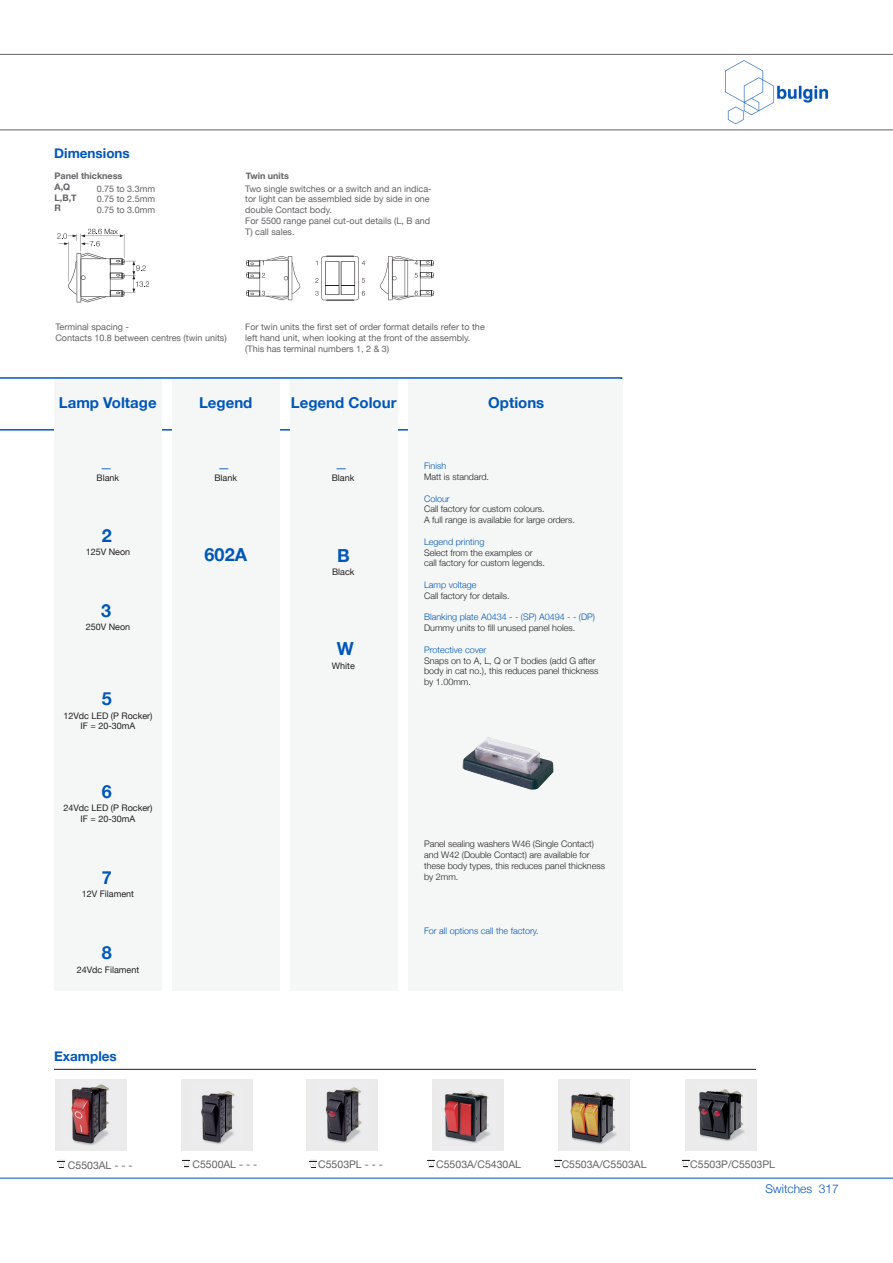
<style>
.page{position:relative;width:893px;height:1263px;background:#fff}
.page>*{position:absolute;margin:0;border:0;box-sizing:border-box;transform-origin:0 0}
.t1{font:700 18px "Helvetica Neue";color:#0057b8}
.t2{font:700 15px "Helvetica Neue";color:#0057b8}
.t3{font:700 13.5px "Helvetica Neue";color:#0057b8}
.t4{font:300 12px "Helvetica Neue";color:#0057b8}
.t5{font:10.5px "Helvetica Neue";color:#636366}
.t6{font:300 9px/10.8px "Helvetica Neue";color:#231f20}
.t7{font:9px/10.8px "Helvetica Neue";color:#636366}
.t8{font:9px "Helvetica Neue";color:#231f20}
.t9{font:300 9px "Helvetica Neue";color:#0057b8}
.t10{font:700 9px "Helvetica Neue";color:#636366}
</style>
<div class="page">
<hr style="left:0;top:1178px;width:893px;height:1px;background:#0057b8">
<img style="left:726px;top:61px;width:101px;height:63px">
<hr style="left:0;top:54px;width:893px;height:1px;background:#636366">
<hr style="left:0;top:129px;width:893px;height:1px;background:#636366">
<svg style="left:0;top:377px;width:622px;height:54px"></svg>
<div style="left:408px;top:379px;width:214px;height:611px;background:#f5f7f7"></div>
<svg style="left:246px;top:256px;width:55px;height:44px"></svg>
<svg style="left:380px;top:256px;width:54px;height:44px"></svg>
<svg style="left:315px;top:256px;width:50px;height:45px"></svg>
<hr style="left:405px;top:260px;width:3px;height:36px;background:#231f20">
<div style="left:55px;top:1079px;width:72px;height:71px;background:#ebebec"></div>
<img style="left:71px;top:1084px;width:38px;height:61px">
<div style="left:181px;top:1079px;width:71px;height:72px;background:#ebebec"></div>
<img style="left:201px;top:1091px;width:34px;height:53px">
<div style="left:432px;top:1079px;width:72px;height:72px;background:#ebebec"></div>
<img style="left:444px;top:1090px;width:46px;height:53px">
<div style="left:307px;top:1079px;width:71px;height:71px;background:#ebebec"></div>
<img style="left:325px;top:1087px;width:37px;height:56px">
<div style="left:558px;top:1079px;width:71px;height:72px;background:#ebebec"></div>
<img style="left:570px;top:1092px;width:47px;height:52px">
<div style="left:686px;top:1079px;width:71px;height:72px;background:#ebebec"></div>
<img style="left:698px;top:1089px;width:47px;height:52px">
<hr style="left:54px;top:1069px;width:702px;height:1px;background:#231f20">
<svg style="left:58px;top:1160px;width:7px;height:8px"></svg>
<svg style="left:183px;top:1159px;width:7px;height:9px"></svg>
<svg style="left:309px;top:1160px;width:8px;height:8px"></svg>
<svg style="left:427px;top:1159px;width:8px;height:9px"></svg>
<svg style="left:554px;top:1159px;width:7px;height:8px"></svg>
<svg style="left:682px;top:1159px;width:8px;height:8px"></svg>
<div style="left:54px;top:379px;width:107px;height:611px;background:#f5f7f7"></div>
<div style="left:172px;top:379px;width:107px;height:611px;background:#f5f7f7"></div>
<div style="left:290px;top:379px;width:107px;height:611px;background:#f5f7f7"></div>
<svg style="left:57px;top:229px;width:92px;height:73px"></svg>
<img style="left:462px;top:737px;width:92px;height:53px">
<p class="t3" style="left:54px;top:142px;width:77px">Dimensions</p>
<p class="t10" style="left:55px;top:169px;width:69px">Panel thickness</p>
<p class="t10" style="left:55px;top:180px;width:17px">A,Q</p>
<p class="t10" style="left:55px;top:190px;width:24px">L,B,T</p>
<p class="t10" style="left:55px;top:201px;width:8px">R</p>
<p class="t7" style="left:97px;top:183px;width:60px">0.75 to 3.3mm</p>
<p class="t7" style="left:97px;top:194px;width:60px">0.75 to 2.5mm</p>
<p class="t7" style="left:97px;top:205px;width:60px">0.75 to 3.0mm</p>
<p class="t10" style="left:246px;top:169px;width:44px">Twin units</p>
<p class="t7" style="left:245px;top:183px;width:188px">Two single switches or a switch and an indica&shy;tor light can be assembled side by side in one double Contact body.</p>
<p class="t7" style="left:245px;top:216px;width:186px">For 5500 range panel cut-out details (L, B and<br>T) call sales.</p>
<p class="t7" style="left:55px;top:322px;width:75px">Terminal spacing -</p>
<p class="t7" style="left:55px;top:332px;width:173px">Contacts 10.8 between centres (twin units)</p>
<p class="t7" style="left:245px;top:322px;width:241px">For twin units the first set of order format details refer to the</p>
<p class="t7" style="left:245px;top:333px;width:227px">left hand unit, when looking at the front of the assembly.</p>
<p class="t7" style="left:245px;top:344px;width:145px">(This has terminal numbers 1, 2 &amp; 3)</p>
<p class="t2" style="left:59px;top:391px;width:99px">Lamp Voltage</p>
<p class="t2" style="left:199px;top:391px;width:55px">Legend</p>
<p class="t2" style="left:291px;top:391px;width:107px">Legend Colour</p>
<p class="t2" style="left:488px;top:391px;width:58px">Options</p>
<p class="t1" style="left:102px;top:446px;width:10px">_</p>
<p class="t8" style="left:97px;top:471px;width:24px">Blank</p>
<p class="t1" style="left:102px;top:521px;width:12px">2</p>
<p class="t8" style="left:86px;top:546px;width:46px">125V Neon</p>
<p class="t1" style="left:101px;top:596px;width:12px">3</p>
<p class="t8" style="left:86px;top:621px;width:46px">250V Neon</p>
<p class="t1" style="left:102px;top:684px;width:12px">5</p>
<p class="t8" style="left:63px;top:709px;width:91px">12Vdc LED (P Rocker)</p>
<p class="t8" style="left:80px;top:720px;width:56px">IF = 20-30mA</p>
<p class="t1" style="left:102px;top:777px;width:12px">6</p>
<p class="t8" style="left:63px;top:801px;width:91px">24Vdc LED (P Rocker)</p>
<p class="t8" style="left:80px;top:812px;width:56px">IF = 20-30mA</p>
<p class="t1" style="left:102px;top:863px;width:12px">7</p>
<p class="t8" style="left:82px;top:887px;width:54px">12V Filament</p>
<p class="t1" style="left:102px;top:938px;width:12px">8</p>
<p class="t8" style="left:77px;top:963px;width:64px">24Vdc Filament</p>
<p class="t3" style="left:54px;top:1045px;width:64px">Examples</p>
<p class="t1" style="left:219px;top:446px;width:10px">_</p>
<p class="t8" style="left:214px;top:471px;width:24px">Blank</p>
<p class="t1" style="left:205px;top:540px;width:44px">602A</p>
<p class="t1" style="left:337px;top:447px;width:10px">_</p>
<p class="t8" style="left:332px;top:471px;width:24px">Blank</p>
<p class="t1" style="left:337px;top:541px;width:14px">B</p>
<p class="t8" style="left:332px;top:566px;width:24px">Black</p>
<p class="t1" style="left:337px;top:634px;width:18px">W</p>
<p class="t8" style="left:332px;top:659px;width:25px">White</p>
<p class="t9" style="left:424px;top:459px;width:24px">Finish</p>
<p class="t6" style="left:424px;top:471px;width:67px">Matt is standard.</p>
<p class="t9" style="left:424px;top:491px;width:27px">Colour</p>
<p class="t6" style="left:424px;top:503px;width:122px">Call factory for custom colours.</p>
<p class="t6" style="left:424px;top:514px;width:152px">A full range is available for large orders.</p>
<p class="t9" style="left:424px;top:534px;width:62px">Legend printing</p>
<p class="t6" style="left:424px;top:546px;width:110px">Select from the examples or</p>
<p class="t6" style="left:424px;top:557px;width:123px">call factory for custom legends.</p>
<p class="t9" style="left:424px;top:577px;width:54px">Lamp voltage</p>
<p class="t6" style="left:424px;top:589px;width:87px">Call factory for details.</p>
<p class="t9" style="left:424px;top:610px;width:173px">Blanking plate A0434 - - (SP) A0494 - - (DP)</p>
<p class="t6" style="left:424px;top:622px;width:153px">Dummy units to fill unused panel holes.</p>
<p class="t9" style="left:424px;top:642px;width:64px">Protective cover</p>
<p class="t6" style="left:424px;top:654px;width:176px">Snaps on to A, L, Q or T bodies (add G after body in cat no.), this reduces panel thickness by 1.00mm.</p>
<p class="t6" style="left:424px;top:838px;width:182px">Panel sealing washers W46 (Single Contact) and W42 (Double Contact) are available for these body types, this reduces panel thickness by 2mm.</p>
<p class="t9" style="left:424px;top:923px;width:116px">For all options call the factory.</p>
<p class="t5" style="left:68px;top:1158px;width:66px">C5503AL - - -</p>
<p class="t5" style="left:193px;top:1157px;width:66px">C5500AL - - -</p>
<p class="t5" style="left:318px;top:1157px;width:66px">C5503PL - - -</p>
<p class="t5" style="left:436px;top:1157px;width:86px">C5503A/C5430AL</p>
<p class="t5" style="left:562px;top:1157px;width:86px">C5503A/C5503AL</p>
<p class="t5" style="left:690px;top:1157px;width:86px">C5503P/C5503PL</p>
<h3 class="t4" style="left:765px;top:1179px;width:75px">Switches 317</h3>
</div>
